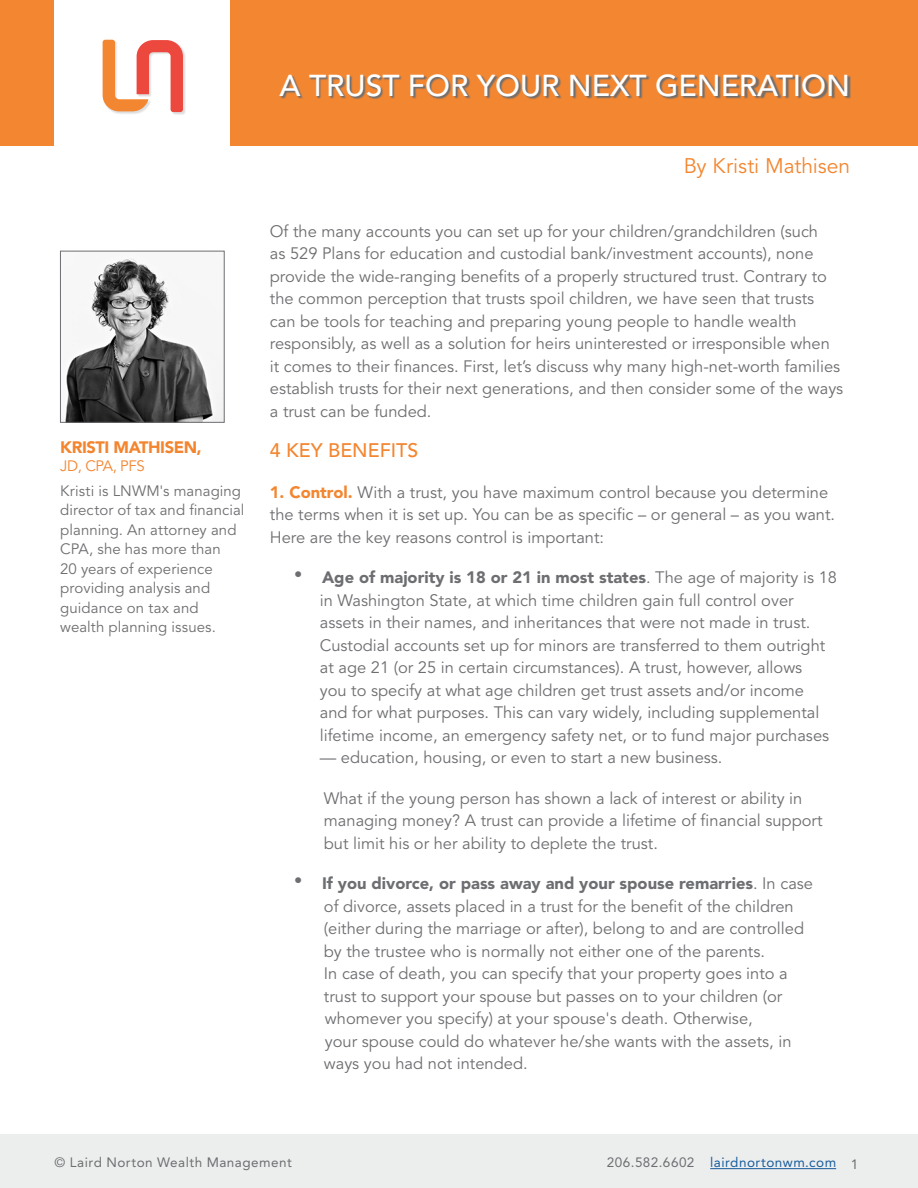
<style>
.page{position:relative;width:918px;height:1188px;background:#fff}
.page>*{position:absolute;margin:0;border:0;box-sizing:border-box;transform-origin:0 0}
.t1{font:500 30px "Avenir LT Std";color:#fff}
.t2{font:21px "Avenir LT Std";letter-spacing:-.005em;color:#f38630}
.t3{font:500 19.5px "Avenir LT Std";color:#f38630}
.t4{font:16.5px/22.5px "Avenir LT Std";color:#6d6e71}
.t5{font:900 16.5px "Avenir LT Std";letter-spacing:-.025em;color:#f3852f}
.t6{font:15px/19.5px "Avenir LT Std";letter-spacing:.005em;color:#6d6e71}
.t7{font:15px "Avenir LT Std";letter-spacing:-.025em;color:#f3852f}
.t8{font:13.5px "Avenir LT Std";letter-spacing:.035em;color:#175d9e}
.t9{font:13.5px "Avenir LT Std";letter-spacing:.035em;color:#6d6e71}
.s1{font-weight:900;color:#f38630}
.s2{font-weight:900}
.s3{color:#6d6e71}
</style>
<div class="page">
<div style="left:103px;top:40px;width:83px;height:75px;background:#231f20;opacity:.15"></div>
<svg style="left:103px;top:40px;width:80px;height:72px"></svg>
<div style="left:0;top:0;width:54px;height:146px;background:#f38630"></div>
<div style="left:230px;top:0;width:688px;height:146px;background:#f38630"></div>
<div style="left:0;top:1134px;width:918px;height:54px;background:#eceded"></div>
<hr style="left:710px;top:1168px;width:126px;height:1px;background:#175d9e">
<svg style="left:281px;top:75px;width:570px;height:24px"></svg>
<img style="left:65px;top:258px;width:157px;height:163px">
<div style="left:60px;top:251px;width:164px;height:172px;border:1px solid #6d6e71"></div>
<h1 class="t1" style="left:280px;top:68px;width:572px">A TRUST FOR YOUR NEXT GENERATION</h1>
<p class="t5" style="left:60px;top:440px;width:143px">KRISTI MATHISEN,</p>
<p class="t7" style="left:60px;top:459px;width:86px">JD, CPA, PFS</p>
<p class="t6" style="left:60px;top:482px;width:186px">Kristi is LNWM's managing director of tax and financial planning. An attorney and<br>CPA, she has more than<br>20 years of experience providing analysis and guidance on tax and wealth planning issues.</p>
<p class="t2" style="left:684px;top:156px;width:168px">By Kristi Mathisen</p>
<p class="t4" style="left:270px;top:221px;width:575px">Of the many accounts you can set up for your children/grandchildren (such<br>as 529 Plans for education and custodial bank/investment accounts), none provide the wide-ranging benefits of a properly structured trust. Contrary to the common perception that trusts spoil children, we have seen that trusts can be tools for teaching and preparing young people to handle wealth responsibly, as well as a solution for heirs uninterested or irresponsible when it comes to their finances. First, let’s discuss why many high-net-worth families establish trusts for their next generations, and then consider some of the ways a trust can be funded.</p>
<p class="t3" style="left:270px;top:439px;width:150px">4 KEY BENEFITS</p>
<p class="t4" style="left:270px;top:482px;width:567px"><span class="s1">1. Control.</span> With a trust, you have maximum control because you determine the terms when it is set up. You can be as specific – or general – as you want.<br>Here are the key reasons control is important:</p>
<p class="t4" style="left:320px;top:568px;width:519px;text-indent:-26px"><sup>•</sup> <span class="s2">Age of majority is 18 or 21 in most states</span>. The age of majority is 18 in Washington State, at which time children gain full control over assets in their names, and inheritances that were not made in trust.<br>Custodial accounts set up for minors are transferred to them outright at age 21 (or 25 in certain circumstances). A trust, however, allows<br>you to specify at what age children get trust assets and/or income<br>and for what purposes. This can vary widely, including supplemental lifetime income, an emergency safety net, or to fund major purchases</p>
<p class="t4" style="left:320px;top:748px;width:404px">— education, housing, or even to start a new business.</p>
<p class="t4" style="left:324px;top:788px;width:500px">What if the young person has shown a lack of interest or ability in managing money? A trust can provide a lifetime of financial support but limit his or her ability to deplete the trust.</p>
<p class="t4" style="left:324px;top:874px;width:491px;text-indent:-30px"><sup>•</sup> <span class="s2">If you divorce, or pass away and your spouse remarries</span>. In case of divorce, assets placed in a trust for the benefit of the children (either during the marriage or after), belong to and are controlled by the trustee who is normally not either one of the parents.<br>In case of death, you can specify that your property goes into a trust to support your spouse but passes on to your children (or whomever you specify) at your spouse's death. Otherwise,<br>your spouse could do whatever he/she wants with the assets, in ways you had not intended.</p>
<p class="t9" style="left:55px;top:1157px;width:239px">© Laird Norton Wealth Management</p>
<p class="t8" style="left:607px;top:1157px;width:253px"><span class="s3">206.582.6602</span> lairdnortonwm.com <span class="s3">1</span></p>
</div>
